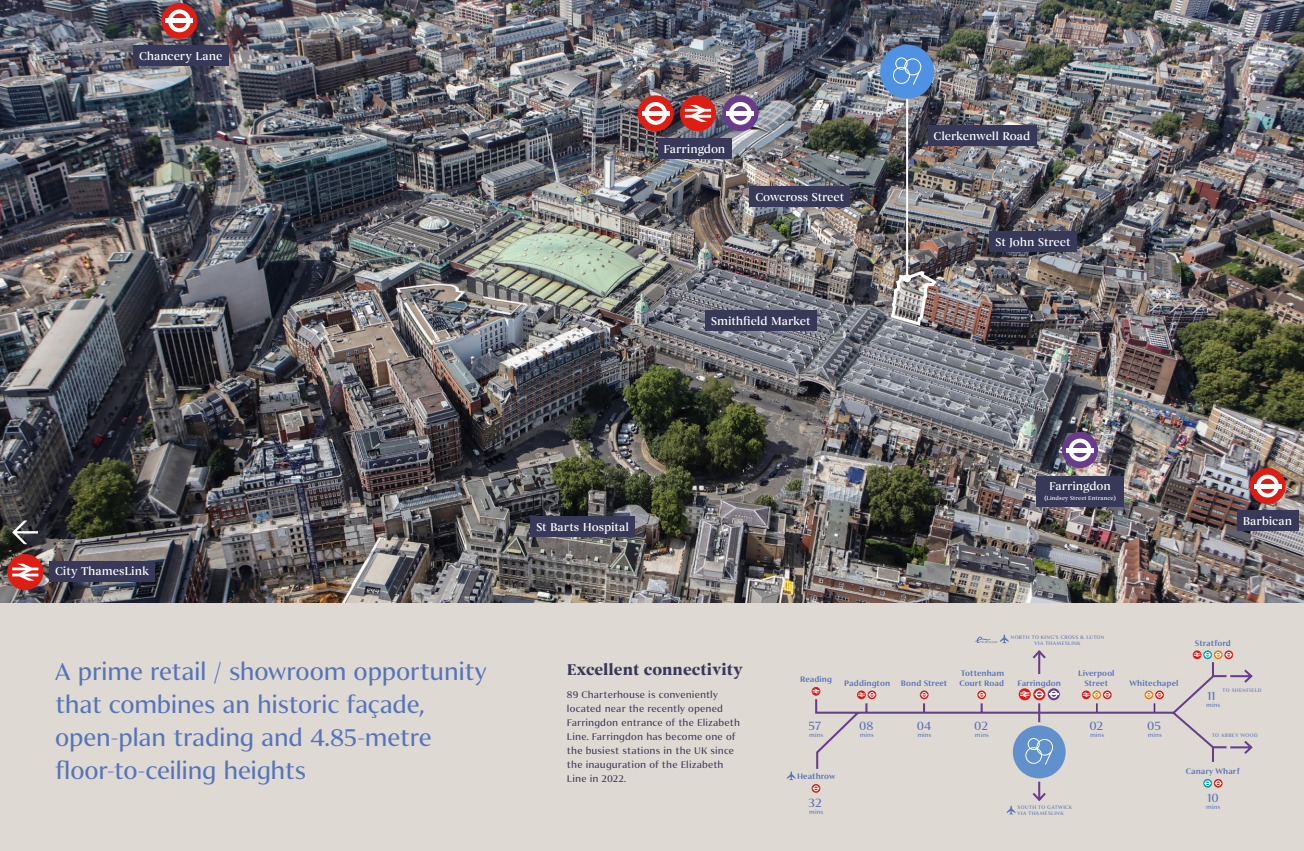
<style>
.page{position:relative;width:1304px;height:851px;background:#fff}
.page>*{position:absolute;margin:0;border:0;box-sizing:border-box;transform-origin:0 0}
.t1{font:500 25px/33px "Begum Sans";letter-spacing:-.02em;color:#5674b9}
.t2{font:700 16px "Begum";color:#383859}
.t3{font:500 12.3px "Begum Sans";letter-spacing:-.005em;color:#5a72b6}
.t4{font:500 11.7px "Begum";letter-spacing:-.01em;color:#fff}
.t5{font:500 10px/14px "Begum Sans";letter-spacing:.015em;color:#383859}
.t6{font:600 8.2px/9.2px "Begum Sans";letter-spacing:.01em;color:#5a72b6;text-align:center}
.t7{font:500 6.2px "Begum Sans";letter-spacing:.01em;color:#5a72b6}
.t8{font:500 5.7px "Begum";letter-spacing:.02em;color:#fff}
.t9{font:500 5.3px/6.4px "Begum Sans";letter-spacing:.065em;color:#5a72b6}
</style>
<div class="page">
<div style="left:0;top:0;width:652px;height:850px;background:#ded9d3"></div>
<div style="left:652px;top:0;width:652px;height:850px;background:#ded9d3"></div>
<img style="left:0;top:0;width:1304px;height:602px">
<div style="left:705px;top:310px;width:111px;height:21px;background:#383859"></div>
<div style="left:530px;top:516px;width:105px;height:21px;background:#383859"></div>
<div style="left:49px;top:560px;width:106px;height:21px;background:#383859"></div>
<div style="left:658px;top:138px;width:73px;height:20px;background:#383859"></div>
<div style="left:1036px;top:475px;width:88px;height:31px;background:#383859"></div>
<div style="left:133px;top:45px;width:95px;height:20px;background:#383859"></div>
<div style="left:989px;top:231px;width:87px;height:21px;background:#383859"></div>
<div style="left:1237px;top:509px;width:61px;height:21px;background:#383859"></div>
<div style="left:749px;top:186px;width:101px;height:20px;background:#383859"></div>
<div style="left:928px;top:125px;width:108px;height:21px;background:#383859"></div>
<div style="left:680px;top:95px;width:36px;height:36px;background:#dd1e15;border-radius:50%"></div>
<div style="left:7px;top:554px;width:36px;height:36px;background:#dd1e15;border-radius:50%"></div>
<div style="left:638px;top:95px;width:36px;height:36px;background:#dd1e15;border-radius:50%"></div>
<svg style="left:685px;top:105px;width:26px;height:17px"></svg>
<svg style="left:12px;top:563px;width:26px;height:17px"></svg>
<div style="left:722px;top:95px;width:36px;height:36px;background:#693c8b;border-radius:50%"></div>
<svg style="left:729px;top:102px;width:23px;height:23px"></svg>
<hr style="left:727px;top:111px;width:27px;height:4px;background:#fff">
<div style="left:1062px;top:432px;width:36px;height:36px;background:#693c8b;border-radius:50%"></div>
<svg style="left:1069px;top:438px;width:22px;height:23px"></svg>
<hr style="left:1066px;top:448px;width:28px;height:4px;background:#fff">
<svg style="left:644px;top:102px;width:23px;height:23px"></svg>
<hr style="left:642px;top:111px;width:27px;height:4px;background:#fff">
<div style="left:161px;top:3px;width:36px;height:36px;background:#dd1e15;border-radius:50%"></div>
<svg style="left:168px;top:9px;width:23px;height:23px"></svg>
<hr style="left:166px;top:19px;width:27px;height:4px;background:#fff">
<div style="left:1249px;top:468px;width:37px;height:36px;background:#dd1e15;border-radius:50%"></div>
<svg style="left:1256px;top:474px;width:23px;height:23px"></svg>
<hr style="left:1254px;top:484px;width:27px;height:4px;background:#fff">
<svg style="left:12px;top:520px;width:26px;height:24px"></svg>
<svg style="left:814px;top:650px;width:439px;height:152px"></svg>
<svg style="left:1096px;top:703px;width:2px;height:9px"></svg>
<svg style="left:1212px;top:747px;width:2px;height:14px"></svg>
<svg style="left:1194px;top:651px;width:38px;height:25px"></svg>
<svg style="left:787px;top:771px;width:9px;height:9px"></svg>
<svg style="left:1007px;top:805px;width:9px;height:9px"></svg>
<svg style="left:975px;top:634px;width:34px;height:9px"></svg>
<svg style="left:1048px;top:688px;width:12px;height:12px"></svg>
<svg style="left:1035px;top:690px;width:23px;height:32px"></svg>
<div style="left:1013px;top:725px;width:53px;height:53px;background:#6091cc;border-radius:50%"></div>
<svg style="left:1025px;top:738px;width:28px;height:26px"></svg>
<img style="left:889px;top:269px;width:50px;height:58px">
<div style="left:880px;top:45px;width:54px;height:54px;background:#4f91e3;border-radius:50%"></div>
<svg style="left:893px;top:57px;width:28px;height:28px"></svg>
<hr style="left:906px;top:99px;width:2px;height:179px;background:#fff">
<div style="left:903px;top:274px;width:8px;height:8px;background:#fff;border-radius:50%"></div>
<p class="t4" style="left:139px;top:48px;width:85px">Chancery Lane</p>
<p class="t4" style="left:664px;top:141px;width:63px">Farringdon</p>
<p class="t4" style="left:755px;top:189px;width:90px">Cowcross Street</p>
<p class="t4" style="left:711px;top:314px;width:101px">Smithfield Market</p>
<p class="t4" style="left:934px;top:129px;width:98px">Clerkenwell Road</p>
<p class="t4" style="left:995px;top:235px;width:77px">St John Street</p>
<p class="t4" style="left:55px;top:564px;width:95px">City ThamesLink</p>
<p class="t4" style="left:536px;top:520px;width:94px">St Barts Hospital</p>
<h1 class="t1" style="left:55px;top:654px;width:433px">A prime retail / showroom opportunity</h1>
<h2 class="t2" style="left:567px;top:660px;width:177px">Excellent connectivity</h2>
<h1 class="t1" style="left:55px;top:687px;width:378px">that combines an historic façade, open-plan trading and 4.85-metre floor-to-ceiling heights</h1>
<p class="t5" style="left:567px;top:687px;width:175px">89 Charterhouse is conveniently located near the recently opened<br>Farringdon entrance of the Elizabeth<br>Line. Farringdon has become one of the busiest stations in the UK since the inauguration of the Elizabeth<br>Line in 2022.</p>
<p class="t4" style="left:1049px;top:479px;width:63px">Farringdon</p>
<p class="t8" style="left:1044px;top:495px;width:73px">(Lindsey Street Entrance)</p>
<p class="t4" style="left:1243px;top:513px;width:51px">Barbican</p>
<p class="t6" style="left:800px;top:674px;width:33px">Reading</p>
<p class="t9" style="left:1011px;top:633px;width:95px;text-align:center">NORTH TO KING’S CROSS &amp; LUTON<br>VIA THAMESLINK</p>
<p class="t6" style="left:844px;top:678px;width:47px">Paddington</p>
<p class="t6" style="left:901px;top:678px;width:48px">Bond Street</p>
<p class="t6" style="left:960px;top:678px;width:46px">Court Road</p>
<p class="t6" style="left:1017px;top:678px;width:45px">Farringdon</p>
<p class="t6" style="left:1078px;top:668px;width:38px">Liverpool<br>Street</p>
<p class="t6" style="left:1130px;top:678px;width:50px">Whitechapel</p>
<p class="t6" style="left:961px;top:668px;width:45px">Tottenham</p>
<p class="t3" style="left:809px;top:718px;width:14px">57</p>
<p class="t3" style="left:859px;top:718px;width:16px">08</p>
<p class="t3" style="left:917px;top:718px;width:16px">04</p>
<p class="t3" style="left:974px;top:718px;width:15px">02</p>
<p class="t3" style="left:1147px;top:718px;width:15px">05</p>
<p class="t7" style="left:860px;top:730px;width:16px">mins</p>
<p class="t7" style="left:917px;top:730px;width:16px">mins</p>
<p class="t7" style="left:975px;top:730px;width:16px">mins</p>
<p class="t3" style="left:1089px;top:718px;width:15px">02</p>
<p class="t7" style="left:1090px;top:730px;width:16px">mins</p>
<p class="t7" style="left:1148px;top:730px;width:16px">mins</p>
<p class="t7" style="left:809px;top:730px;width:16px">mins</p>
<p class="t6" style="left:1195px;top:638px;width:37px">Stratford</p>
<p class="t9" style="left:1223px;top:686px;width:40px">TO SHENFIELD</p>
<p class="t3" style="left:1208px;top:688px;width:9px">11</p>
<p class="t7" style="left:1206px;top:700px;width:16px">mins</p>
<p class="t9" style="left:1212px;top:732px;width:47px">TO ABBEY WOOD</p>
<p class="t6" style="left:797px;top:771px;width:40px">Heathrow</p>
<p class="t3" style="left:809px;top:795px;width:14px">32</p>
<p class="t7" style="left:809px;top:808px;width:16px">mins</p>
<p class="t9" style="left:1018px;top:803px;width:56px">SOUTH TO GATWICK<br>VIA THAMESLINK</p>
<p class="t6" style="left:1186px;top:766px;width:55px">Canary Wharf</p>
<p class="t3" style="left:1208px;top:790px;width:13px">10</p>
<p class="t7" style="left:1206px;top:802px;width:16px">mins</p>
</div>
